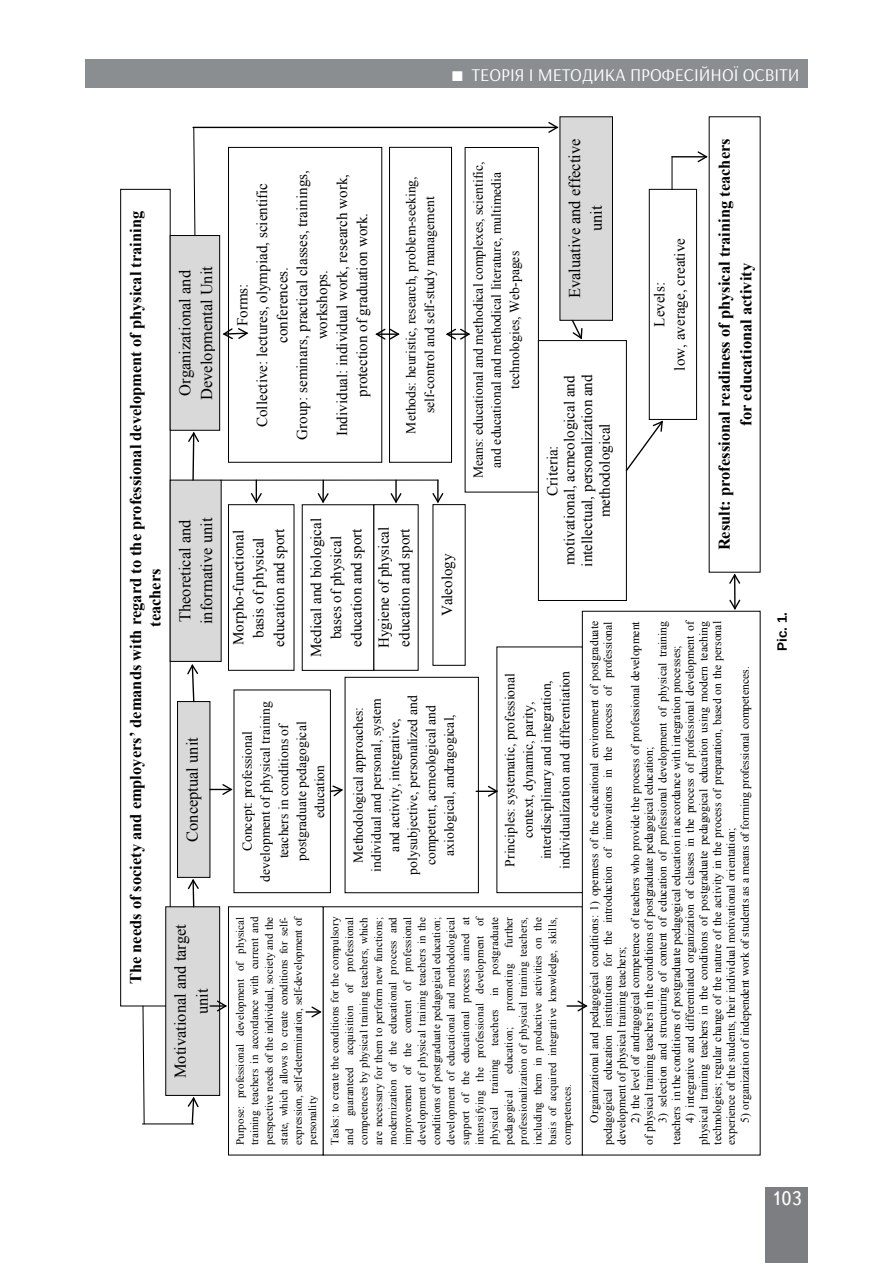
<style>
.page{position:relative;width:893px;height:1263px;background:#fff}
.page>*{position:absolute;margin:0;border:0;box-sizing:border-box;transform-origin:0 0}
.t1{font:19.5px "Ukrainian Text";color:#fff}
.t2{font:18px "Arsenal";color:#fff}
.t3{font:700 16.5px/19.4px "Times New Roman";color:#000;text-align:center}
.t4{font:16.5px/21.8px "Times New Roman";color:#000;text-align:center}
.t5{font:15.15px/20px "Times New Roman";color:#000;text-align:center}
.t6{font:13.65px/18.1px "Times New Roman";color:#000;text-align:center}
.t7{font:700 13.5px "Arimo";color:#000}
.t8{font:11.7px/13.6px "Times New Roman";letter-spacing:-.005em;color:#000;text-align:justify}
.t9{font:10.95px/14.5px "Times New Roman";letter-spacing:.005em;color:#000;text-align:justify}
</style>
<div class="page">
<div style="left:765px;top:1187px;width:43px;height:76px;background:#7d7e81"></div>
<div style="left:85px;top:60px;width:723px;height:28px;background:#8b8e90"></div>
<div style="left:120px;top:189px;width:51px;height:817px;border:1px solid #000"></div>
<div style="left:166px;top:907px;width:54px;height:188px;background:#d9d9d9"></div>
<div style="left:165px;top:906px;width:55px;height:190px;border:1px solid #000"></div>
<div style="left:560px;top:117px;width:52px;height:203px;background:#d9d9d9"></div>
<div style="left:560px;top:116px;width:53px;height:205px;border:1px solid #000"></div>
<div style="left:170px;top:236px;width:50px;height:194px;background:#d9d9d9"></div>
<div style="left:170px;top:235px;width:50px;height:196px;border:1px solid #000"></div>
<div style="left:170px;top:480px;width:51px;height:181px;background:#d9d9d9"></div>
<div style="left:178px;top:701px;width:32px;height:176px;background:#d9d9d9"></div>
<div style="left:177px;top:701px;width:33px;height:177px;border:1px solid #000"></div>
<div style="left:228px;top:906px;width:96px;height:249px;border:1px solid #000"></div>
<div style="left:234px;top:690px;width:97px;height:203px;border:1px solid #000"></div>
<div style="left:345px;top:677px;width:134px;height:216px;border:1px solid #000"></div>
<div style="left:497px;top:647px;width:86px;height:246px;border:1px solid #000"></div>
<div style="left:228px;top:147px;width:154px;height:316px;border:1px solid #000"></div>
<div style="left:389px;top:147px;width:63px;height:316px;border:1px solid #000"></div>
<div style="left:465px;top:147px;width:74px;height:345px;border:1px solid #000"></div>
<div style="left:649px;top:189px;width:48px;height:231px;border:1px solid #000"></div>
<div style="left:538px;top:340px;width:89px;height:261px;border:1px solid #000"></div>
<div style="left:302px;top:504px;width:72px;height:167px;border:1px solid #000"></div>
<div style="left:228px;top:504px;width:66px;height:167px;border:1px solid #000"></div>
<svg style="left:142px;top:1005px;width:3px;height:120px"></svg>
<hr style="left:142px;top:1123px;width:52px;height:1px;background:#000">
<svg style="left:186px;top:1095px;width:14px;height:30px"></svg>
<svg style="left:187px;top:877px;width:13px;height:31px"></svg>
<svg style="left:186px;top:664px;width:13px;height:39px"></svg>
<svg style="left:187px;top:430px;width:13px;height:51px"></svg>
<svg style="left:193px;top:126px;width:3px;height:111px"></svg>
<hr style="left:193px;top:127px;width:364px;height:1px;background:#000">
<svg style="left:547px;top:121px;width:13px;height:13px"></svg>
<svg style="left:571px;top:319px;width:12px;height:22px"></svg>
<svg style="left:625px;top:419px;width:39px;height:53px"></svg>
<hr style="left:671px;top:157px;width:1px;height:32px;background:#000">
<hr style="left:672px;top:156px;width:34px;height:1px;background:#000">
<svg style="left:696px;top:150px;width:13px;height:13px"></svg>
<hr style="left:734px;top:575px;width:2px;height:33px;background:#000">
<svg style="left:728px;top:572px;width:13px;height:13px"></svg>
<svg style="left:728px;top:598px;width:13px;height:13px"></svg>
<svg style="left:210px;top:999px;width:17px;height:14px"></svg>
<svg style="left:306px;top:1005px;width:17px;height:14px"></svg>
<svg style="left:567px;top:999px;width:21px;height:14px"></svg>
<svg style="left:210px;top:783px;width:24px;height:13px"></svg>
<svg style="left:329px;top:784px;width:14px;height:14px"></svg>
<hr style="left:476px;top:790px;width:21px;height:2px;background:#000">
<svg style="left:487px;top:785px;width:12px;height:13px"></svg>
<hr style="left:221px;top:480px;width:217px;height:1px;background:#000">
<svg style="left:250px;top:480px;width:13px;height:25px"></svg>
<hr style="left:322px;top:480px;width:2px;height:22px;background:#000">
<svg style="left:316px;top:492px;width:14px;height:13px"></svg>
<hr style="left:395px;top:480px;width:2px;height:22px;background:#000">
<svg style="left:389px;top:492px;width:14px;height:13px"></svg>
<hr style="left:437px;top:480px;width:2px;height:22px;background:#000">
<svg style="left:432px;top:492px;width:13px;height:13px"></svg>
<svg style="left:222px;top:327px;width:27px;height:13px"></svg>
<svg style="left:375px;top:327px;width:25px;height:14px"></svg>
<svg style="left:446px;top:327px;width:25px;height:14px"></svg>
<h2 class="t2" style="left:472px;top:64px;width:329px">ТЕОРІЯ І МЕТОДИКА ПРОФЕСІЙНОЇ ОСВІТИ</h2>
<h2 class="t2" style="left:440px;top:64px;width:349px">ЗАГАЛЬНА ПЕДАГ ГІКА ТА ІСТОРІЯ ПЕДАГОГІК</h2>
<h3 class="t3" style="left:125px;top:984px;width:775px;rotate:-90deg">The needs of society and employers’ demands with regard to the professional development of physical training teachers</h3>
<h3 class="t4" style="left:174px;top:400px;width:135px;text-align:left;rotate:-90deg">Organizational and<br>Developmental Unit</h3>
<h3 class="t4" style="left:174px;top:624px;width:108px;text-align:left;rotate:-90deg">Theoretical and informative unit</h3>
<h3 class="t4" style="left:181px;top:842px;width:106px;rotate:-90deg">Conceptual unit</h3>
<h3 class="t4" style="left:169px;top:1078px;width:156px;rotate:-90deg">Motivational and target unit</h3>
<h3 class="t4" style="left:564px;top:298px;width:161px;rotate:-90deg">Evaluative and effective unit</h3>
<h3 class="t3" style="left:713px;top:550px;width:413px;line-height:21.8px;rotate:-90deg">Result: professional readiness of physical training teachers for educational activity</h3>
<p class="t6" style="left:469px;top:478px;width:318px;rotate:-90deg">Means: educational and methodical complexes, scientific, and educational and methodical literature, multimedia technologies, Web-pages</p>
<p class="t5" style="left:232px;top:440px;width:271px;rotate:-90deg">Forms:<br>Collective: lectures, olympiad, scientific conferences.<br>Group: seminars, practical classes, trainings, workshops.<br>Individual: individual work, research work, protection of graduation work.</p>
<p class="t6" style="left:401px;top:433px;width:259px;line-height:18.6px;rotate:-90deg">Methods: heuristic, research, problem-seeking, self-control and self-study management</p>
<p class="t5" style="left:649px;top:370px;width:134px;rotate:-90deg">Levels:<br>low, average, creative</p>
<p class="t5" style="left:543px;top:567px;width:194px;line-height:17.5px;rotate:-90deg">Criteria:<br>motivational, acmeological and intellectual, personalization and methodological</p>
<p class="t5" style="left:306px;top:657px;width:141px;rotate:-90deg">Medical and biological bases of physical education and sport</p>
<p class="t5" style="left:373px;top:648px;width:123px;line-height:20.5px;text-align:left;rotate:-90deg">Hygiene of physical education and sport</p>
<p class="t5" style="left:228px;top:647px;width:120px;rotate:-90deg">Morpho-functional basis of physical education and sport</p>
<p class="t5" style="left:437px;top:616px;width:64px;rotate:-90deg">Valeology</p>
<p class="t8" style="left:587px;top:1145px;width:525px;text-indent:22px;rotate:-90deg">Organizational and pedagogical conditions: 1) openness of the educational environment of postgraduate pedagogical education institutions for the introduction of innovations in the process of professional development of physical training teachers;</p>
<p class="t8" style="left:628px;top:1145px;width:525px;text-indent:22px;rotate:-90deg">2) the level of andragogical competence of teachers who provide the process of professional development of physical training teachers in the conditions of postgraduate pedagogical education;</p>
<p class="t8" style="left:656px;top:1145px;width:525px;text-indent:22px;rotate:-90deg">3) selection and structuring of content of education of professional development of physical training teachers in the conditions of postgraduate pedagogical education in accordance with integration processes;</p>
<p class="t8" style="left:683px;top:1145px;width:526px;text-indent:22px;rotate:-90deg">4) integrative and differentiated organization of classes in the process of professional development of physical training teachers in the conditions of postgraduate pedagogical education using modern teaching technologies; regular change of the nature of the activity in the process of preparation, based on the personal experience of the students, their individual motivational orientation;</p>
<p class="t8" style="left:738px;top:1122px;width:457px;rotate:-90deg">5) organization of independent work of students as a means of forming professional competences.</p>
<p class="t6" style="left:501px;top:869px;width:199px;rotate:-90deg">Principles: systematic, professional context, dynamic, parity, interdisciplinary and integration, individualization and differentiation</p>
<p class="t6" style="left:238px;top:882px;width:182px;rotate:-90deg">Concept: professional development of physical training teachers in conditions of postgraduate pedagogical education</p>
<p class="t6" style="left:349px;top:874px;width:181px;rotate:-90deg">Methodological approaches: individual and personal, system and activity, integrative, polysubjective, personalized and competent, acmeological and axiological, andragogical,</p>
<p class="t9" style="left:233px;top:1145px;width:230px;rotate:-90deg">Purpose: professional development of physical training teachers in accordance with current and perspective needs of the individual, society and the state, which allows to create conditions for self&shy;expression, self-determination, self-development of personality</p>
<p class="t9" style="left:327px;top:1145px;width:230px;rotate:-90deg">Tasks: to create the conditions for the compulsory and guaranteed acquisition of professional competences by physical training teachers, which are necessary for them to perform new functions; modernization of the educational process and improvement of the content of professional development of physical training teachers in the conditions of postgraduate pedagogical education; development of educational and methodological support of the educational process aimed at intensifying the professional development of physical training teachers in postgraduate pedagogical</p>
<p class="t9" style="left:501px;top:1145px;width:229px;text-indent:197px;rotate:-90deg">further professionalization of physical training teachers, including them in productive activities on the basis of acquired integrative knowledge, skills, competences.</p>
<p class="t9" style="left:501px;top:1011px;width:48px;rotate:-90deg">promoting</p>
<p class="t9" style="left:501px;top:1074px;width:48px;rotate:-90deg">education;</p>
<p class="t7" style="left:773px;top:651px;width:41px;rotate:-90deg">Pic. 1.</p>
<h1 class="t1" style="left:771px;top:1188px;width:32px">103</h1>
</div>
